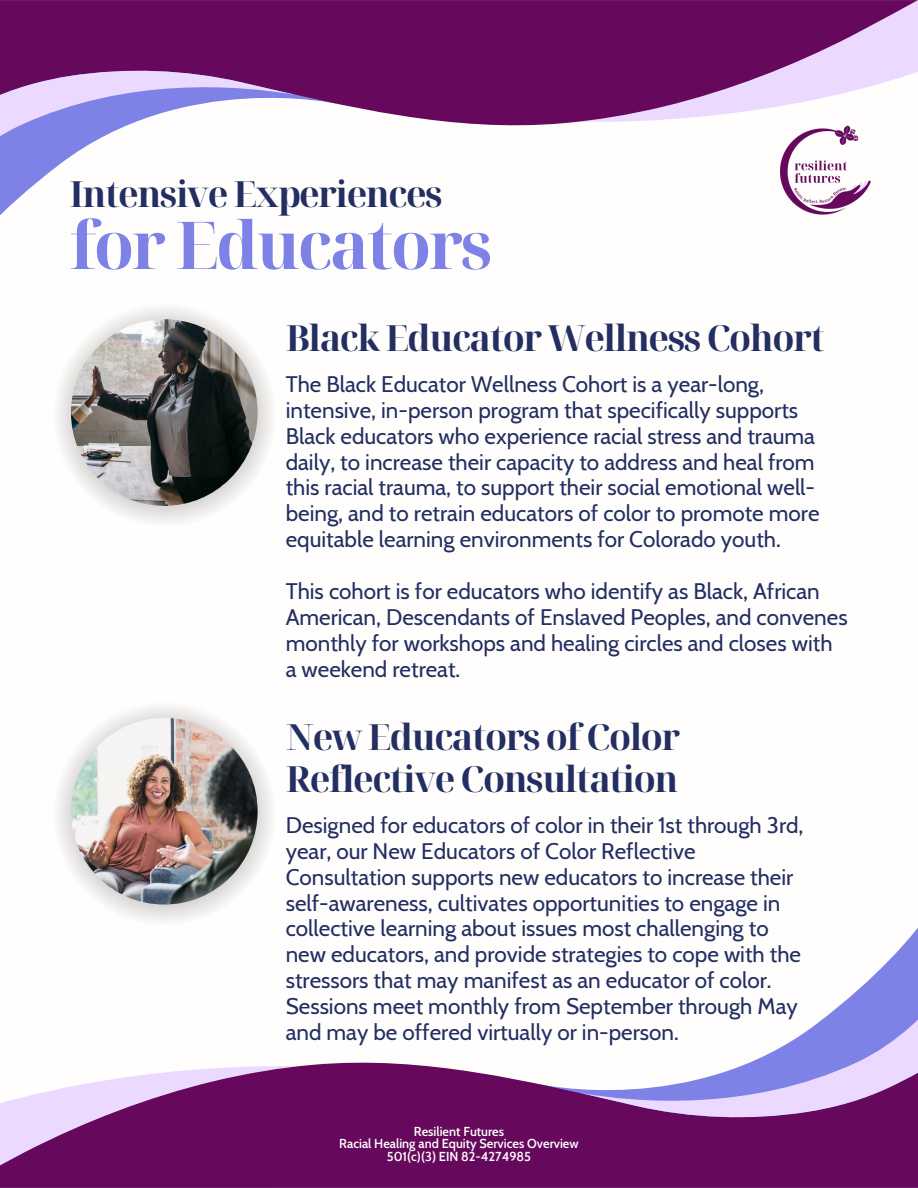
<style>
.page{position:relative;width:918px;height:1188px;background:#fff}
.page>*{position:absolute;margin:0;border:0;box-sizing:border-box;transform-origin:0 0}
.t1{font:700 66px "Noto Serif Display";letter-spacing:-.04em;color:#7e82e6}
.t2{font:700 36px/42.8px "Noto Serif Display";letter-spacing:-.04em;color:#232e62}
.t3{font:22.5px/25.8px "Cabin";color:#232e62}
.t4{font:600 12.6px/12.6px "Cabin";color:#fffefc;text-align:center}
</style>
<div class="page">
<svg style="left:0;top:0;width:918px;height:126px;background:#82367d"></svg>
<svg style="left:0;top:67px;width:297px;height:148px"></svg>
<svg style="left:877px;top:928px;width:41px;height:44px"></svg>
<svg style="left:0;top:1062px;width:918px;height:126px;background:#7d2d77"></svg>
<svg style="left:580px;top:972px;width:338px;height:149px"></svg>
<img style="left:780px;top:124px;width:92px;height:91px">
<svg style="left:57px;top:307px;width:216px;height:217px;fill:#f9f8f6"></svg>
<img style="left:71px;top:319px;width:187px;height:187px;border-radius:50%">
<svg style="left:57px;top:706px;width:216px;height:216px;fill:#f8f7f5"></svg>
<img style="left:71px;top:718px;width:187px;height:187px;border-radius:50%">
<h2 class="t2" style="left:70px;top:171px;width:375px">Intensive Experiences</h2>
<h1 class="t1" style="left:70px;top:199px;width:425px">for Educators</h1>
<h2 class="t2" style="left:286px;top:316px;width:541px">Black Educator Wellness Cohort</h2>
<p class="t3" style="left:286px;top:371px;width:535px">The Black Educator Wellness Cohort is a year-long, intensive, in-person program that specifically supports Black educators who experience racial stress and trauma daily, to increase their capacity to address and heal from this racial trauma, to support their social emotional well&shy;being, and to retrain educators of color to promote more equitable learning environments for Colorado youth.</p>
<p class="t3" style="left:286px;top:578px;width:563px">This cohort is for educators who identify as Black, African American, Descendants of Enslaved Peoples, and convenes monthly for workshops and healing circles and closes with a weekend retreat.</p>
<h2 class="t2" style="left:286px;top:714px;width:396px">New Educators of Color<br>Reflective Consultation</h2>
<p class="t3" style="left:286px;top:812px;width:519px">Designed for educators of color in their 1st through 3rd, year, our New Educators of Color Reflective Consultation supports new educators to increase their self-awareness, cultivates opportunities to engage in collective learning about issues most challenging to new educators, and provide strategies to cope with the stressors that may manifest as an educator of color.<br>Sessions meet monthly from September through May and may be offered virtually or in-person.</p>
<p class="t4" style="left:339px;top:1125px;width:241px">Resilient Futures<br>Racial Healing and Equity Services Overview<br>501(c)(3) EIN 82-4274985</p>
</div>
